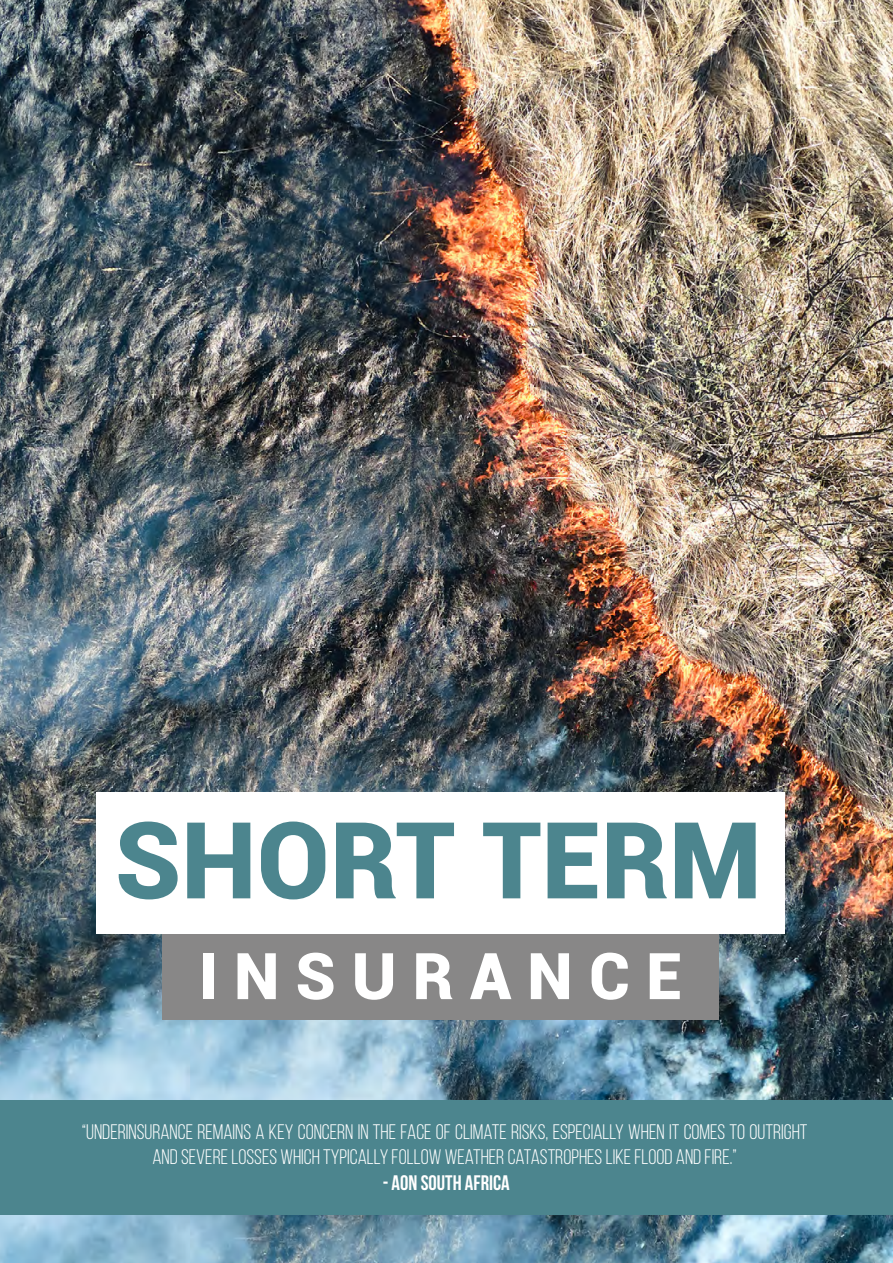
<style>
.page{position:relative;width:893px;height:1263px;background:#fff}
.page>*{position:absolute;margin:0;border:0;box-sizing:border-box;transform-origin:0 0}
.t1{font:900 106.5px "Roboto";color:#4c858e}
.t2{font:900 64.5px "Roboto";letter-spacing:.25em;color:#fff}
.t3{font:21px/25.5px "Bebas Neue";color:#fff;text-align:center}
.t4{font:700 21px "Bebas Neue";color:#fff}
</style>
<div class="page">
<img style="left:0;top:0;width:893px;height:1263px">
<div style="left:162px;top:905px;width:557px;height:114px;background:#888787"></div>
<div style="left:96px;top:792px;width:688px;height:142px;background:#fff"></div>
<div style="left:0;top:1100px;width:893px;height:114px;background:#4c858e"></div>
<h1 class="t1" style="left:115px;top:785px;width:648px">SHORT TERM</h1>
<h2 class="t2" style="left:199px;top:930px;width:485px">INSURANCE</h2>
<p class="t3" style="left:82px;top:1119px;width:727px">“UNDERINSURANCE REMAINS A KEY CONCERN IN THE FACE OF CLIMATE RISKS, ESPECIALLY WHEN IT COMES TO OUTRIGHT<br>AND SEVERE LOSSES WHICH TYPICALLY FOLLOW WEATHER CATASTROPHES LIKE FLOOD AND FIRE.”</p>
<p class="t4" style="left:383px;top:1171px;width:129px">- AON SOUTH AFRICA</p>
</div>
